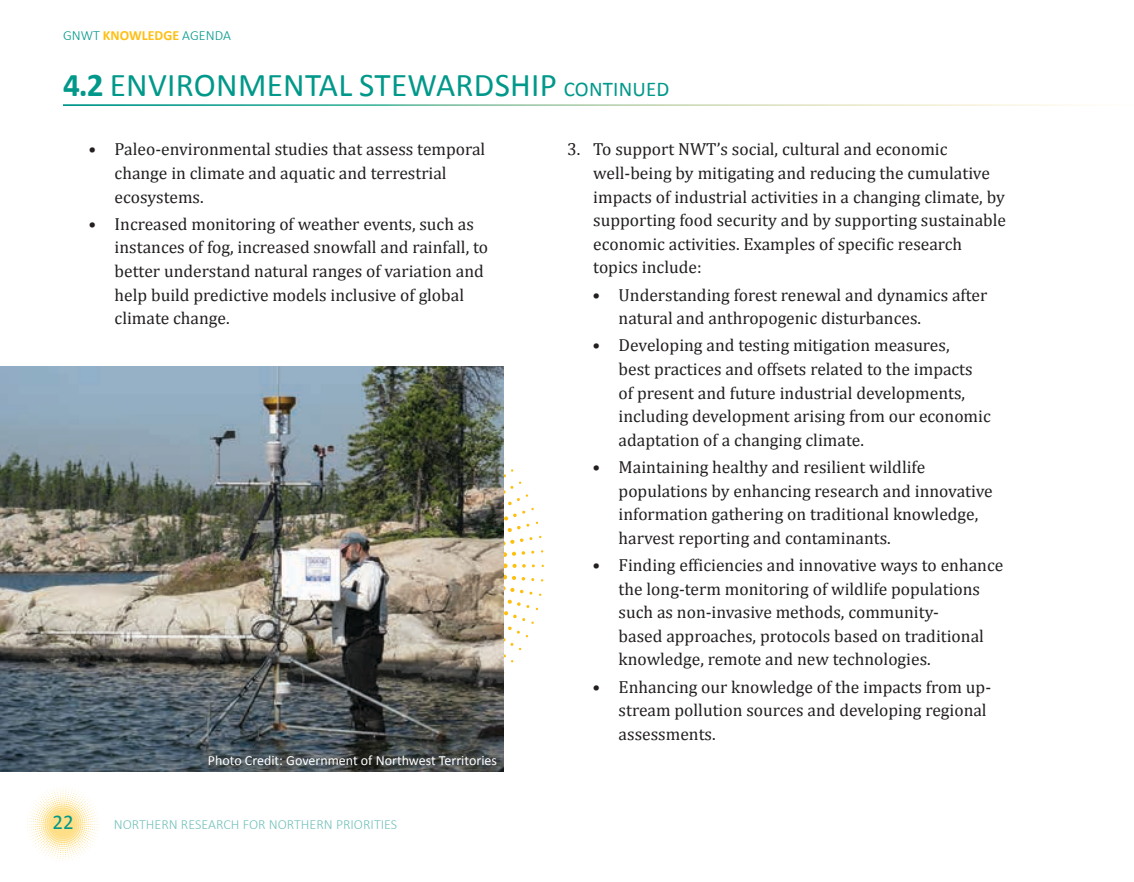
<style>
.page{position:relative;width:1134px;height:882px;background:#fff}
.page>*{position:absolute;margin:0;border:0;box-sizing:border-box;transform-origin:0 0}
.t1{font:33.25px "Calibri";letter-spacing:.01em;color:#00988a}
.t2{font:21px "Calibri";color:#00988a}
.t3{font:17.5px/23.6px "Cambria";color:#231f20}
.t4{font:14px "Calibri";color:#fff}
.t5{font:300 14px "Calibri";color:#74c1bb}
.t6{font:300 14px "Calibri";color:#00988a}
.s1{font-weight:700;color:#febf14}
.s2{font-weight:700}
.s3{font-size:21px}
</style>
<div class="page">
<svg style="left:27px;top:788px;width:72px;height:73px"></svg>
<svg style="left:504px;top:458px;width:40px;height:216px"></svg>
<img style="left:0;top:366px;width:504px;height:406px">
<p class="t6" style="left:63px;top:27px;width:169px">GNWT <span class="s1">KNOWLEDGE</span> AGENDA</p>
<h1 class="t1" style="left:63px;top:64px;width:608px"><span class="s2">4.2</span> ENVIRONMENTAL STEWARDSHIP <span class="s3">CONTINUED</span></h1>
<p class="t3" style="left:115px;top:138px;width:372px;text-indent:-26px">• Paleo-environmental studies that assess temporal change in climate and aquatic and terrestrial ecosystems.</p>
<p class="t3" style="left:115px;top:212px;width:375px;text-indent:-26px">• Increased monitoring of weather events, such as instances of fog, increased snowfall and rainfall, to better understand natural ranges of variation and help build predictive models inclusive of global climate change.</p>
<p class="t4" style="left:208px;top:751px;width:291px">Photo Credit: Government of Northwest Territories</p>
<p class="t2" style="left:52px;top:809px;width:23px">22</p>
<p class="t5" style="left:114px;top:816px;width:285px">NORTHERN RESEARCH FOR NORTHERN PRIORITIES</p>
<p class="t3" style="left:593px;top:138px;width:414px;text-indent:-26px">3. To support NWT’s social, cultural and economic well-being by mitigating and reducing the cumulative impacts of industrial activities in a changing climate, by supporting food security and by supporting sustainable economic activities. Examples of specific research topics include:</p>
<p class="t3" style="left:619px;top:283px;width:370px;text-indent:-26px">• Understanding forest renewal and dynamics after natural and anthropogenic disturbances.</p>
<p class="t3" style="left:619px;top:334px;width:374px;text-indent:-26px">• Developing and testing mitigation measures,<br>best practices and offsets related to the impacts of present and future industrial developments, including development arising from our economic adaptation of a changing climate.</p>
<p class="t3" style="left:619px;top:455px;width:376px;text-indent:-26px">• Maintaining healthy and resilient wildlife populations by enhancing research and innovative information gathering on traditional knowledge, harvest reporting and contaminants.</p>
<p class="t3" style="left:619px;top:553px;width:386px;text-indent:-26px">• Finding efficiencies and innovative ways to enhance the long-term monitoring of wildlife populations such as non-invasive methods, community-<br>based approaches, protocols based on traditional knowledge, remote and new technologies.</p>
<p class="t3" style="left:619px;top:675px;width:374px;text-indent:-26px">• Enhancing our knowledge of the impacts from up&shy;stream pollution sources and developing regional assessments.</p>
</div>
